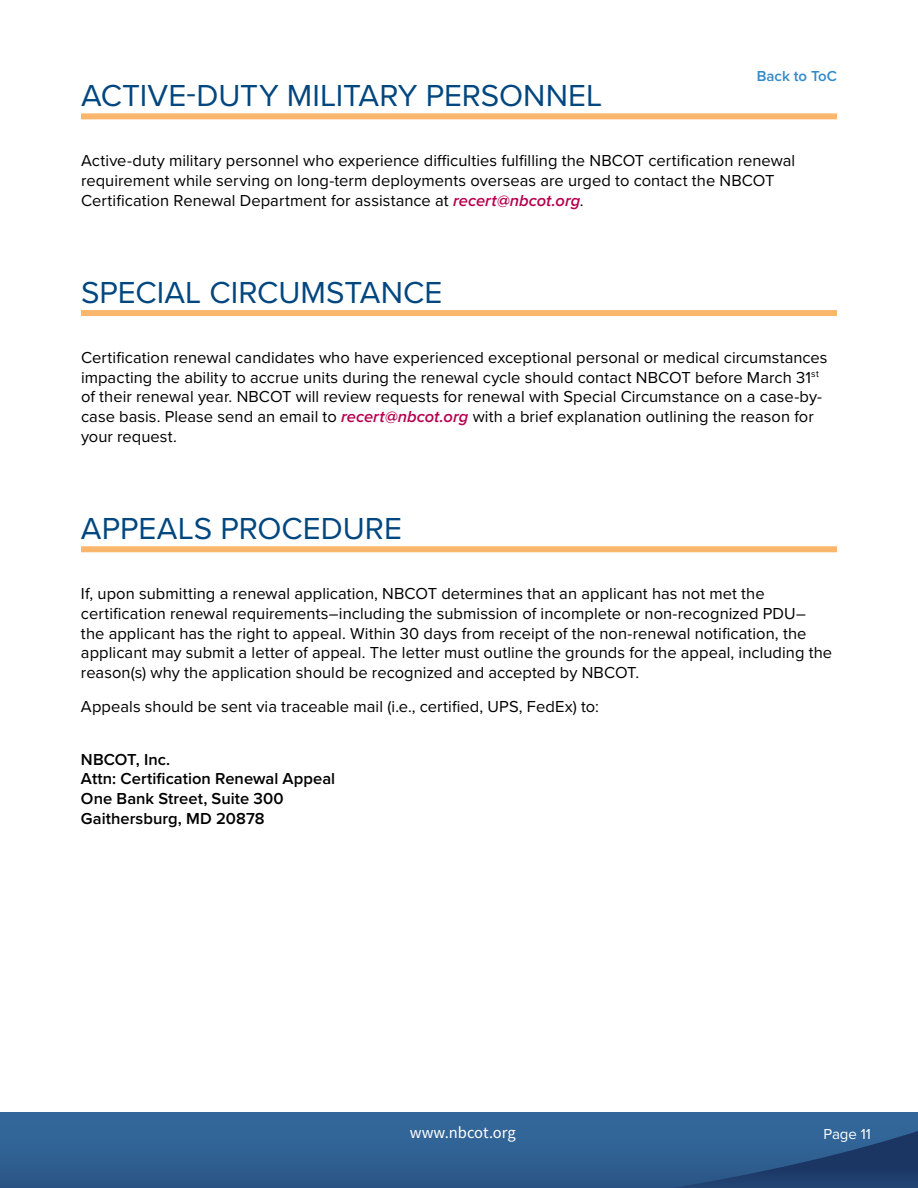
<style>
.page{position:relative;width:918px;height:1188px;background:#fff}
.page>*{position:absolute;margin:0;border:0;box-sizing:border-box;transform-origin:0 0}
.t1{font:31.5px "Proxima Nova";color:#00467f}
.t2{font:16.5px/19.8px "Proxima Nova";letter-spacing:.005em;color:#000}
.t3{font:600 16.5px/19.8px "Proxima Nova";letter-spacing:.005em;color:#000}
.t4{font:16.5px "Source Sans Pro";color:#fff}
.t5{font:600 15px "Proxima Nova";color:#328aca}
.t6{font:15px "Proxima Nova";color:#fff}
.s1{font-weight:600;font-style:italic;color:#b70050}
</style>
<div class="page">
<div style="left:0;top:1113px;width:918px;height:75px;background:#369"></div>
<svg style="left:1px;top:1131px;width:917px;height:57px"></svg>
<svg style="left:0;top:1163px;width:1px;height:25px"></svg>
<div style="left:81px;top:113px;width:756px;height:6px;background:#fbb66e"></div>
<div style="left:81px;top:310px;width:756px;height:6px;background:#fbb66e"></div>
<div style="left:81px;top:546px;width:756px;height:6px;background:#fbb66e"></div>
<h1 class="t1" style="left:81px;top:77px;width:523px">ACTIVE-DUTY MILITARY PERSONNEL</h1>
<p class="t5" style="left:757px;top:67px;width:82px">Back to ToC</p>
<p class="t2" style="left:81px;top:151px;width:716px">Active-duty military personnel who experience difficulties fulfilling the NBCOT certification renewal requirement while serving on long-term deployments overseas are urged to contact the NBCOT<br>Certification Renewal Department for assistance at <span class="s1">recert@nbcot.org</span>.</p>
<h1 class="t1" style="left:81px;top:273px;width:363px">SPECIAL CIRCUMSTANCE</h1>
<p class="t2" style="left:81px;top:348px;width:748px">Certification renewal candidates who have experienced exceptional personal or medical circumstances impacting the ability to accrue units during the renewal cycle should contact NBCOT before March 31<sup>st </sup>of their renewal year. NBCOT will review requests for renewal with Special Circumstance on a case-by&shy;case basis. Please send an email to <span class="s1">recert@nbcot.org</span> with a brief explanation outlining the reason for your request.</p>
<h1 class="t1" style="left:81px;top:509px;width:323px">APPEALS PROCEDURE</h1>
<p class="t2" style="left:81px;top:584px;width:753px">If, upon submitting a renewal application, NBCOT determines that an applicant has not met the certification renewal requirements–including the submission of incomplete or non-recognized PDU– the applicant has the right to appeal. Within 30 days from receipt of the non-renewal notification, the applicant may submit a letter of appeal. The letter must outline the grounds for the appeal, including the reason(s) why the application should be recognized and accepted by NBCOT.</p>
<p class="t2" style="left:81px;top:697px;width:519px">Appeals should be sent via traceable mail (i.e., certified, UPS, FedEx) to:</p>
<p class="t3" style="left:81px;top:750px;width:256px">NBCOT, Inc.<br>Attn: Certification Renewal Appeal<br>One Bank Street, Suite 300<br>Gaithersburg, MD 20878</p>
<p class="t4" style="left:410px;top:1122px;width:107px">www.nbcot.org</p>
<p class="t6" style="left:824px;top:1125px;width:49px">Page 11</p>
</div>
